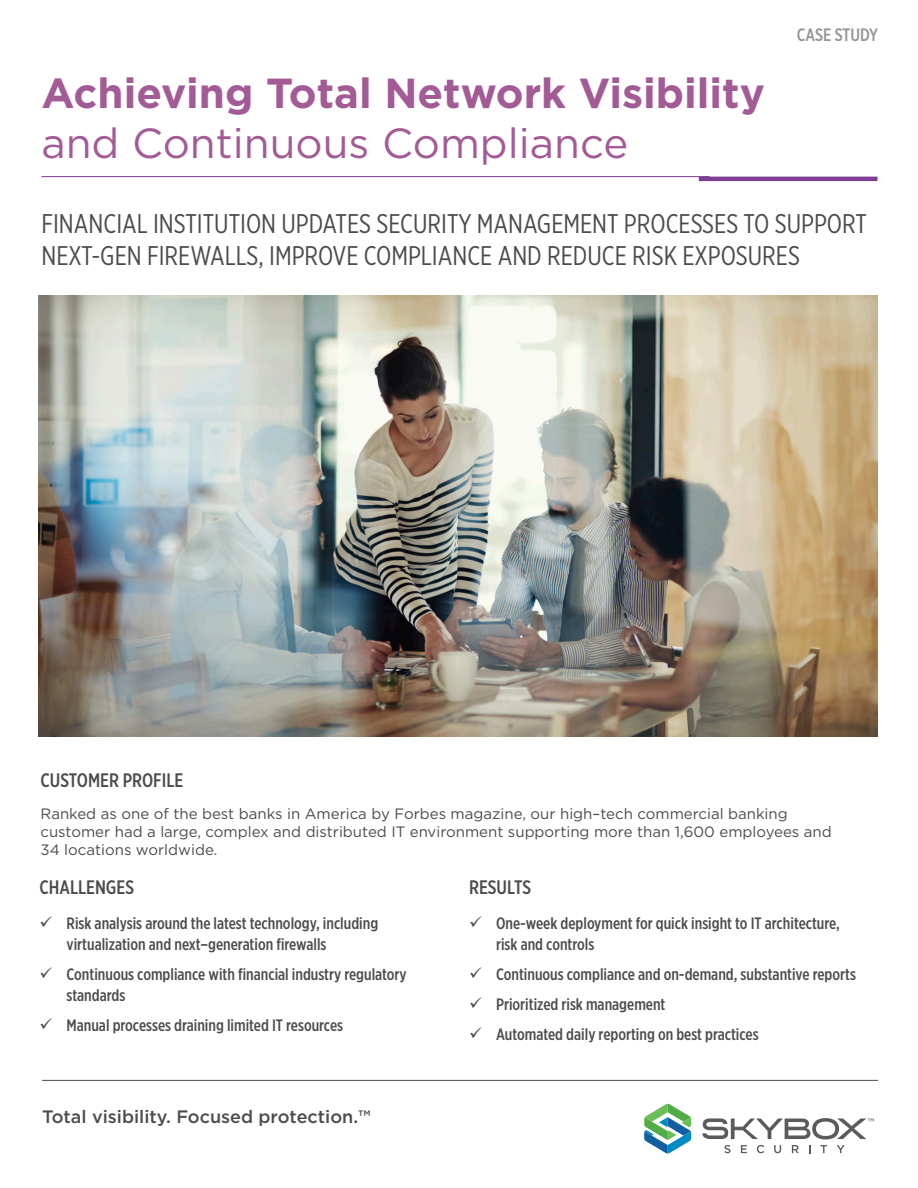
<style>
.page{position:relative;width:918px;height:1188px;background:#fff}
.page>*{position:absolute;margin:0;border:0;box-sizing:border-box;transform-origin:0 0}
.t1{font:700 42px/50.4px "Gotham";color:#a35b95}
.Intro_Statement{font:27px/32.4px "Gotham X Narrow";color:#4b4c4d}
.Body{font:500 19.5px "Gotham X Narrow";color:#4b4c4d}
.t2{font:500 18px "Gotham";color:#4b4c4d}
.t3{font:500 18px "Gotham X Narrow";color:#939598}
.t4{font:500 16.5px/21px "Gotham X Narrow";color:#4b4c4d}
.Body-2{font:15px/18px "Gotham";color:#4b4c4d}
.s1{font-weight:400}
</style>
<div class="page">
<hr style="left:42px;top:1080px;width:836px;height:1px;background:#4b4c4d">
<svg style="left:644px;top:1104px;width:47px;height:50px"></svg>
<svg style="left:702px;top:1118px;width:172px;height:35px"></svg>
<hr style="left:699px;top:177px;width:179px;height:4px;background:#7e3e91">
<hr style="left:41px;top:176px;width:669px;height:1px;background:#7e3e91">
<img style="left:39px;top:295px;width:838px;height:442px">
<p class="t1" style="left:41px;top:68px;width:725px">Achieving Total Network Visibility <span class="s1">and Continuous Compliance</span></p>
<p class="t3" style="left:797px;top:24px;width:83px">CASE STUDY</p>
<p class="Intro_Statement" style="left:41px;top:207px;width:827px">FINANCIAL INSTITUTION UPDATES SECURITY MANAGEMENT PROCESSES TO SUPPORT<br>NEXT-GEN FIREWALLS, IMPROVE COMPLIANCE AND REDUCE RISK EXPOSURES</p>
<p class="Body" style="left:40px;top:768px;width:144px">CUSTOMER PROFILE</p>
<p class="Body-2" style="left:40px;top:804px;width:793px">Ranked as one of the best banks in America by Forbes magazine, our high–tech commercial banking customer had a large, complex and distributed IT environment supporting more than 1,600 employees and<br>34 locations worldwide.</p>
<p class="Body" style="left:469px;top:876px;width:64px">RESULTS</p>
<p class="t4" style="left:496px;top:912px;width:345px">One-week deployment for quick insight to IT architecture, risk and controls</p>
<p class="t4" style="left:496px;top:963px;width:361px">Continuous compliance and on-demand, substantive reports</p>
<p class="t4" style="left:496px;top:993px;width:171px">Prioritized risk management</p>
<p class="t4" style="left:496px;top:1023px;width:264px">Automated daily reporting on best practices</p>
<p class="Body" style="left:40px;top:876px;width:96px">CHALLENGES</p>
<p class="t4" style="left:67px;top:912px;width:313px">Risk analysis around the latest technology, including virtualization and next–generation firewalls</p>
<p class="t4" style="left:67px;top:963px;width:342px">Continuous compliance with financial industry regulatory standards</p>
<p class="t4" style="left:67px;top:1014px;width:278px">Manual processes draining limited IT resources</p>
<p class="t2" style="left:42px;top:1105px;width:330px">Total visibility. Focused protection.™</p>
</div>
